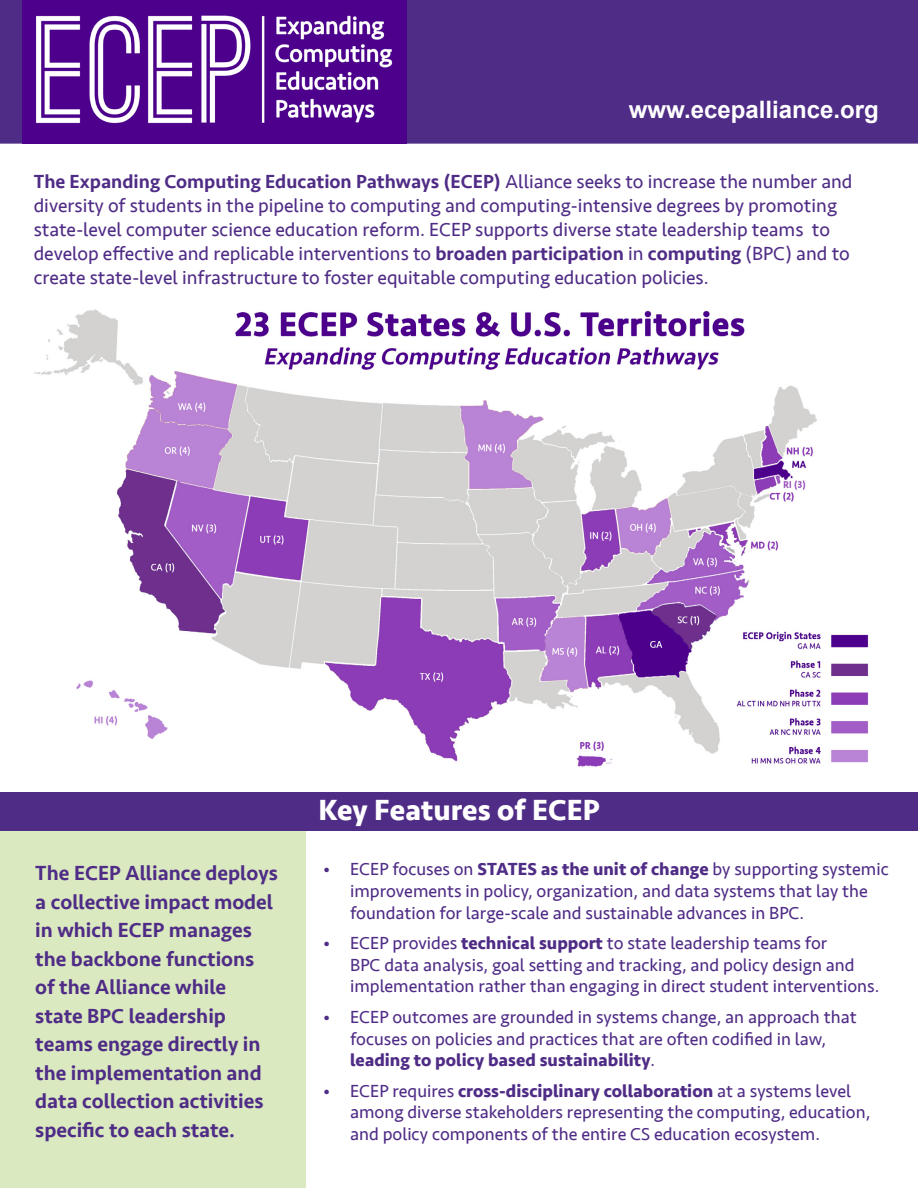
<style>
.page{position:relative;width:918px;height:1188px;background:#fff}
.page>*{position:absolute;margin:0;border:0;box-sizing:border-box;transform-origin:0 0}
.t1{font:700 30px "Seravek";color:#fff}
.t2{font:700 24px "Arial";color:#fff}
.t3{font:500 21px/28.5px "Seravek";color:#4f2c86}
.t4{font:19.5px/24px "Seravek";color:#4f2c86}
.t5{font:18px/21.6px "Seravek";color:#4f2c86}
.s1{font-weight:500}
.s2{font-weight:700}
</style>
<div class="page">
<div style="left:0;top:824px;width:306px;height:364px;background:#dae9c0"></div>
<div style="left:1px;top:1px;width:916px;height:142px;background:#4f2c86"></div>
<div style="left:0;top:0;width:918px;height:144px;border:2px solid #4f2c86"></div>
<div style="left:0;top:792px;width:918px;height:39px;background:#4f2c86"></div>
<img style="left:23px;top:0;width:383px;height:143px">
<img style="left:34px;top:309px;width:835px;height:459px">
<p class="t2" style="left:629px;top:94px;width:251px">www.ecepalliance.org</p>
<p class="t4" style="left:34px;top:169px;width:820px"><span class="s1">The Expanding Computing Education Pathways (ECEP)</span> Alliance seeks to increase the number and diversity of students in the pipeline to computing and computing-intensive degrees by promoting state-level computer science education reform. ECEP supports diverse state leadership teams to develop effective and replicable interventions to <span class="s1">broaden participation</span> in <span class="s1">computing</span> (BPC) and to create state-level infrastructure to foster equitable computing education policies.</p>
<p class="t1" style="left:318px;top:786px;width:283px">Key Features of ECEP</p>
<p class="t3" style="left:35px;top:859px;width:244px">The ECEP Alliance deploys a collective impact model in which ECEP manages the backbone functions of the Alliance while state BPC leadership teams engage directly in the implementation and data collection activities specific to each state.</p>
<p class="t5" style="left:350px;top:859px;width:540px;text-indent:-27px">• ECEP focuses on <span class="s2">STATES as the unit of change</span> by supporting systemic improvements in policy, organization, and data systems that lay the foundation for large-scale and sustainable advances in BPC.</p>
<p class="t5" style="left:350px;top:932px;width:531px;text-indent:-27px">• ECEP provides <span class="s2">technical support</span> to state leadership teams for<br>BPC data analysis, goal setting and tracking, and policy design and implementation rather than engaging in direct student interventions.</p>
<p class="t5" style="left:350px;top:1006px;width:508px;text-indent:-27px">• ECEP outcomes are grounded in systems change, an approach that focuses on policies and practices that are often codified in law, <span class="s2">leading to policy based sustainability</span>.</p>
<p class="t5" style="left:350px;top:1080px;width:522px;text-indent:-27px">• ECEP requires <span class="s2">cross-disciplinary collaboration</span> at a systems level among diverse stakeholders representing the computing, education, and policy components of the entire CS education ecosystem.</p>
</div>
